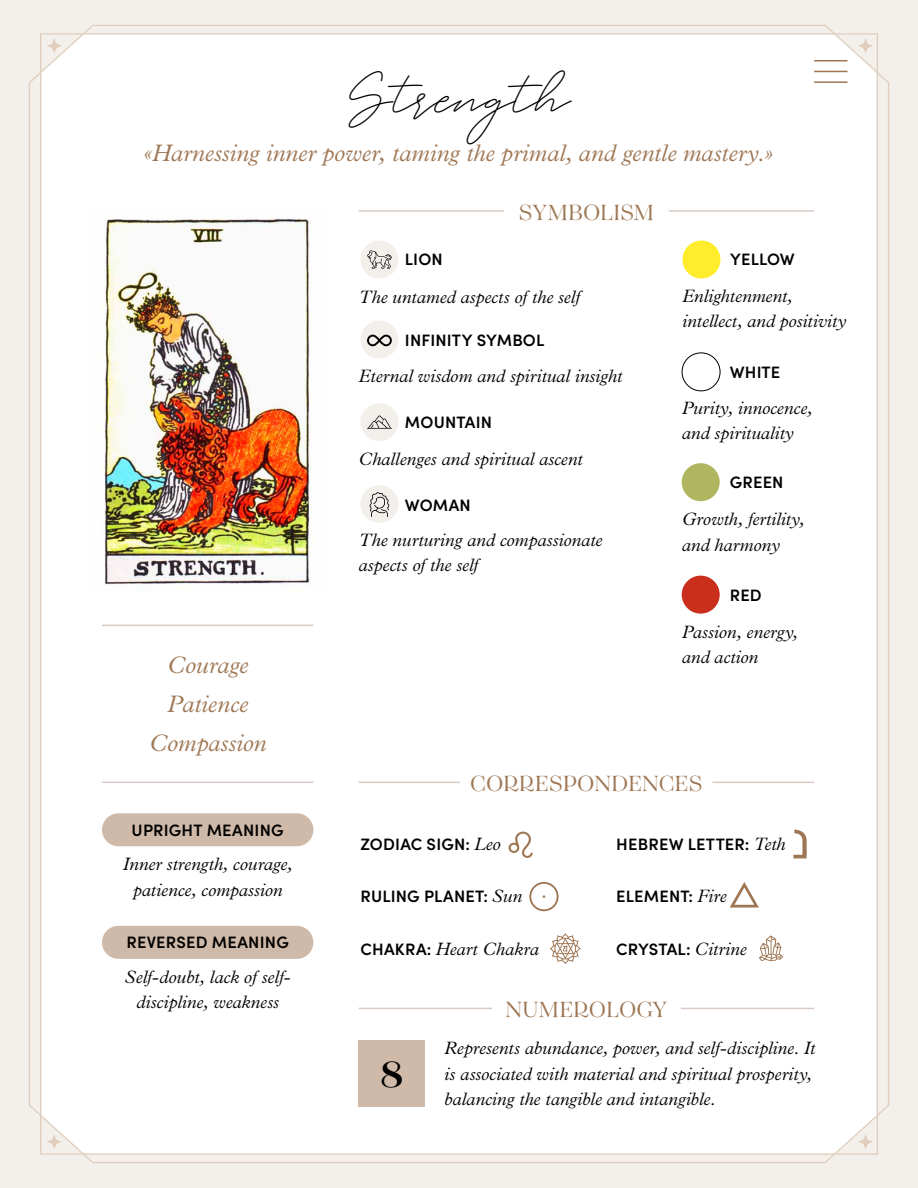
<style>
.page{position:relative;width:918px;height:1188px;background:#fff}
.page>*{position:absolute;margin:0;border:0;box-sizing:border-box;transform-origin:0 0}
.t1{font:700 45px "Tenez";color:#000}
.t2{font:42px "White Angelica";color:#000}
.t3{font:italic 300 24px/39px "Plantin MT Pro";color:#9e7653;text-align:center}
.t4{font:24px "Tenez";color:#9e7653}
.t5{font:italic 300 18px/25.5px "Plantin MT Pro";color:#000}
.t6{font:600 16.5px "Sofia Pro";letter-spacing:.01em;color:#000}
.s1{font-family:"Plantin MT Pro";font-weight:300;font-style:italic;font-size:18px}
.s2{font-family:"Sofia Pro";font-weight:600;font-style:normal;font-size:16.5px}
</style>
<div class="page">
<div style="left:0;top:1px;width:918px;height:1187px;background:#f3efea"></div>
<div style="left:29px;top:25px;width:860px;height:1138px;background:#fff"></div>
<svg style="left:858px;top:38px;width:15px;height:16px"></svg>
<svg style="left:858px;top:1134px;width:15px;height:15px"></svg>
<svg style="left:47px;top:38px;width:15px;height:16px"></svg>
<svg style="left:47px;top:1134px;width:15px;height:15px"></svg>
<div style="left:359px;top:1040px;width:66px;height:67px;background:#cfbaa9"></div>
<hr style="left:814px;top:60px;width:34px;height:2px;background:#9e7653">
<hr style="left:814px;top:71px;width:34px;height:1px;background:#9e7653">
<hr style="left:814px;top:81px;width:34px;height:2px;background:#9e7653">
<img style="left:92px;top:210px;width:232px;height:383px">
<hr style="left:359px;top:210px;width:145px;height:2px;background:#d8cbc5">
<hr style="left:102px;top:625px;width:211px;height:1px;background:#d8cbc5">
<hr style="left:102px;top:782px;width:211px;height:1px;background:#d8cbc5">
<hr style="left:669px;top:210px;width:145px;height:2px;background:#d8cbc5">
<hr style="left:712px;top:782px;width:102px;height:1px;background:#d8cbc5">
<hr style="left:359px;top:782px;width:101px;height:1px;background:#d8cbc5">
<hr style="left:359px;top:1008px;width:133px;height:1px;background:#d8cbc5">
<hr style="left:681px;top:1008px;width:133px;height:1px;background:#d8cbc5">
<div style="left:682px;top:576px;width:38px;height:38px;background:#ca2f1e;border-radius:50%"></div>
<div style="left:682px;top:463px;width:38px;height:38px;background:#b0b660;border-radius:50%"></div>
<div style="left:682px;top:352px;width:38px;height:39px;border:1px solid #000;border-radius:50%"></div>
<div style="left:682px;top:241px;width:38px;height:38px;background:#ffed2b;border-radius:50%"></div>
<div style="left:102px;top:813px;width:211px;height:33px;background:#cfbaa9;border-radius:16px"></div>
<div style="left:102px;top:926px;width:211px;height:33px;background:#cfbaa9;border-radius:16px"></div>
<div style="left:360px;top:241px;width:38px;height:38px;background:#f3efea;border-radius:50%"></div>
<svg style="left:367px;top:250px;width:25px;height:19px"></svg>
<div style="left:360px;top:321px;width:38px;height:38px;background:#f3efea;border-radius:50%"></div>
<svg style="left:360px;top:485px;width:38px;height:38px"></svg>
<div style="left:360px;top:403px;width:38px;height:38px;background:#f3efea;border-radius:50%"></div>
<svg style="left:367px;top:415px;width:25px;height:14px"></svg>
<svg style="left:367px;top:335px;width:25px;height:11px"></svg>
<svg style="left:759px;top:936px;width:24px;height:25px"></svg>
<svg style="left:730px;top:882px;width:29px;height:26px"></svg>
<svg style="left:550px;top:933px;width:31px;height:31px"></svg>
<svg style="left:529px;top:882px;width:30px;height:29px"></svg>
<svg style="left:508px;top:832px;width:25px;height:26px"></svg>
<svg style="left:793px;top:830px;width:14px;height:28px"></svg>
<h2 class="t2" style="left:348px;top:66px;width:224px">Strëñgth</h2>
<h3 class="t3" style="left:143px;top:134px;width:632px">«Harnessing inner power, taming the primal, and gentle mastery.»</h3>
<h3 class="t3" style="left:149px;top:646px;width:119px">Courage<br>Patience<br>Compassion</h3>
<p class="t6" style="left:132px;top:817px;width:154px">UPRIGHT MEANING</p>
<p class="t5" style="left:123px;top:852px;width:171px;text-align:center">Inner strength, courage, patience, compassion</p>
<p class="t6" style="left:126px;top:930px;width:164px">REVERSED MEANING</p>
<p class="t5" style="left:125px;top:965px;width:167px;text-align:center">Self-doubt, lack of self&shy;discipline, weakness</p>
<h3 class="t4" style="left:519px;top:196px;width:137px">SYMBOLISM</h3>
<p class="t6" style="left:405px;top:247px;width:39px">LION</p>
<p class="t5" style="left:359px;top:284px;width:223px">The untamed aspects of the self</p>
<p class="t6" style="left:405px;top:328px;width:141px">INFINITY SYMBOL</p>
<p class="t5" style="left:359px;top:364px;width:265px">Eternal wisdom and spiritual insight</p>
<p class="t6" style="left:405px;top:410px;width:89px">MOUNTAIN</p>
<p class="t5" style="left:359px;top:447px;width:226px">Challenges and spiritual ascent</p>
<p class="t6" style="left:405px;top:492px;width:67px">WOMAN</p>
<p class="t5" style="left:359px;top:527px;width:245px">The nurturing and compassionate aspects of the self</p>
<p class="t6" style="left:730px;top:247px;width:66px">YELLOW</p>
<p class="t5" style="left:682px;top:283px;width:165px">Enlightenment, intellect, and positivity</p>
<p class="t6" style="left:730px;top:360px;width:52px">WHITE</p>
<p class="t5" style="left:682px;top:396px;width:132px">Purity, innocence, and spirituality</p>
<p class="t6" style="left:730px;top:470px;width:55px">GREEN</p>
<p class="t5" style="left:682px;top:507px;width:124px">Growth, fertility, and harmony</p>
<p class="t6" style="left:730px;top:582px;width:34px">RED</p>
<p class="t5" style="left:682px;top:619px;width:118px">Passion, energy, and action</p>
<h3 class="t4" style="left:470px;top:767px;width:234px">CORRESPONDENCES</h3>
<p class="t6" style="left:361px;top:832px;width:142px">ZODIAC SIGN: <span class="s1">Leo</span></p>
<p class="t6" style="left:361px;top:883px;width:163px">RULING PLANET: <span class="s1">Sun</span></p>
<p class="t5" style="left:361px;top:936px;width:180px"><span class="s2">CHAKRA:</span> Heart Chakra</p>
<p class="t6" style="left:616px;top:832px;width:171px">HEBREW LETTER: <span class="s1">Teth</span></p>
<p class="t6" style="left:616px;top:883px;width:112px">ELEMENT: <span class="s1">Fire</span></p>
<p class="t6" style="left:616px;top:936px;width:132px">CRYSTAL: <span class="s1">Citrine</span></p>
<h1 class="t1" style="left:380px;top:1041px;width:26px">8</h1>
<h3 class="t4" style="left:505px;top:993px;width:163px">NUMEROLOGY</h3>
<p class="t5" style="left:444px;top:1036px;width:372px">Represents abundance, power, and self-discipline. It is associated with material and spiritual prosperity, balancing the tangible and intangible.</p>
</div>
